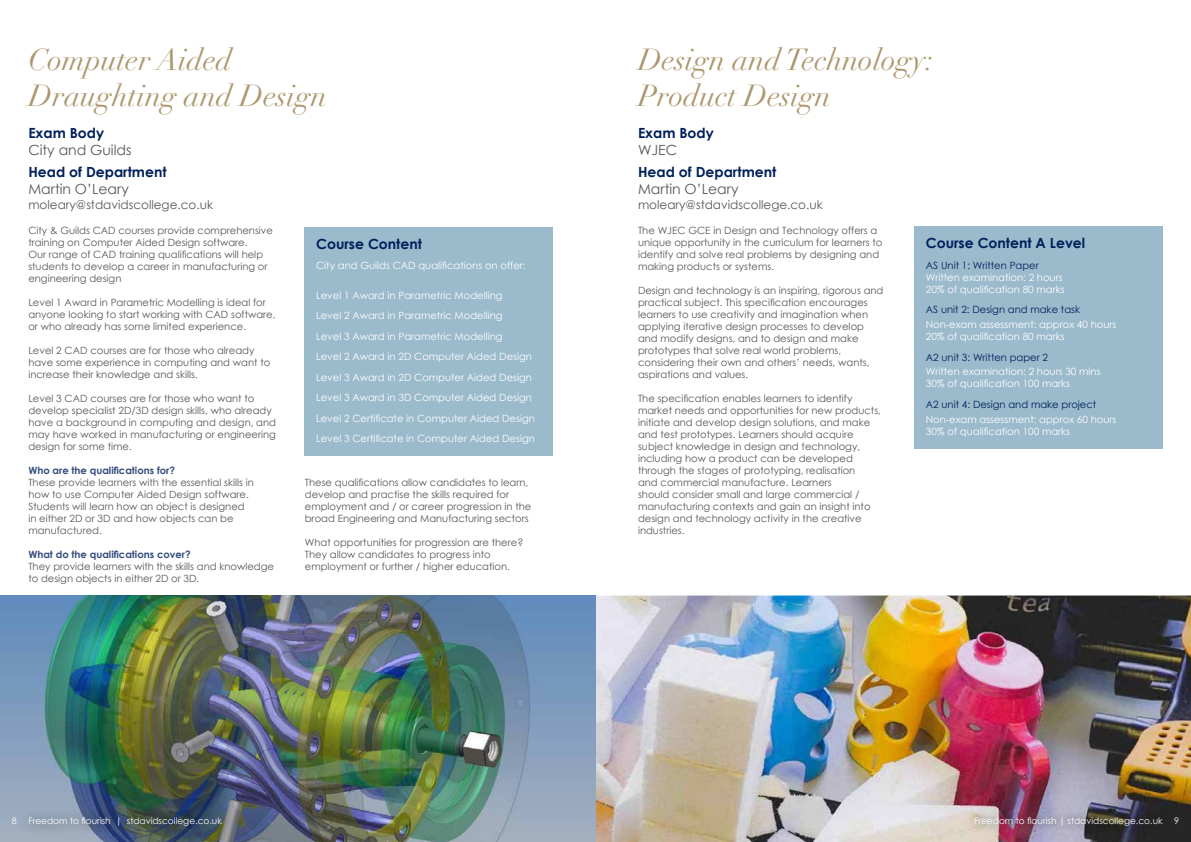
<style>
.page{position:relative;width:1191px;height:842px;background:#fff}
.page>*{position:absolute;margin:0;border:0;box-sizing:border-box;transform-origin:0 0}
.t1{font:italic 30px/36px "Didot LT Pro";color:#ad976e}
.t2{font:700 14px "Century Gothic";color:#00205c}
.t3{font:14px "Century Gothic";color:#575756}
.t4{font:12px "Century Gothic";color:#575756}
.t5{font:10px/12px "Century Gothic";color:#575756}
.t6{font:10px/20.5px "Century Gothic";color:#fff}
.t7{font:10px "Century Gothic";color:#00205c}
.t8{font:700 10px "Century Gothic";color:#334c7c}
.t9{font:9px "Century Gothic";color:#fff}
</style>
<div class="page">
<img style="left:0;top:595px;width:1191px;height:247px">
<div style="left:914px;top:226px;width:248px;height:223px;background:#9bbacc"></div>
<div style="left:305px;top:227px;width:248px;height:229px;background:#9bbacc"></div>
<div style="left:965px;top:809px;width:205px;height:26px;background:#000;opacity:.75"></div>
<div style="left:17px;top:806px;width:215px;height:31px;background:#000;opacity:.75"></div>
<h1 class="t1" style="left:28px;top:42px;width:300px">Computer Aided<br>Draughting and Design</h1>
<h2 class="t2" style="left:28px;top:122px;width:77px">Exam Body</h2>
<h2 class="t3" style="left:28px;top:140px;width:105px">City and Guilds</h2>
<h2 class="t2" style="left:28px;top:162px;width:140px">Head of Department</h2>
<h2 class="t3" style="left:28px;top:179px;width:102px">Martin O’Leary</h2>
<p class="t4" style="left:28px;top:196px;width:186px">moleary@stdavidscollege.co.uk</p>
<p class="t5" style="left:28px;top:225px;width:246px">City &amp; Guilds CAD courses provide comprehensive training on Computer Aided Design software.<br>Our range of CAD training qualifications will help students to develop a career in manufacturing or engineering design</p>
<p class="t5" style="left:28px;top:297px;width:249px">Level 1 Award in Parametric Modelling is ideal for anyone looking to start working with CAD software, or who already has some limited experience.</p>
<p class="t5" style="left:28px;top:345px;width:243px">Level 2 CAD courses are for those who already have some experience in computing and want to increase their knowledge and skills.</p>
<p class="t5" style="left:28px;top:393px;width:249px">Level 3 CAD courses are for those who want to develop specialist 2D/3D design skills, who already have a background in computing and design, and may have worked in manufacturing or engineering design for some time.</p>
<p class="t8" style="left:28px;top:463px;width:148px">Who are the qualifications for?</p>
<p class="t5" style="left:28px;top:477px;width:227px">These provide learners with the essential skills in how to use Computer Aided Design software.<br>Students will learn how an object is designed in either 2D or 3D and how objects can be manufactured.</p>
<p class="t8" style="left:28px;top:547px;width:164px">What do the qualifications cover?</p>
<p class="t5" style="left:28px;top:561px;width:247px">They provide learners with the skills and knowledge to design objects in either 2D or 3D.</p>
<h2 class="t2" style="left:316px;top:233px;width:107px">Course Content</h2>
<p class="t6" style="left:316px;top:255px;width:211px">City and Guilds CAD qualifications on offer:</p>
<p class="t6" style="left:316px;top:285px;width:220px">Level 1 Award in Parametric Modelling<br>Level 2 Award in Parametric Modelling<br>Level 3 Award in Parametric Modelling<br>Level 2 Award in 2D Computer Aided Design Level 3 Award in 2D Computer Aided Design Level 3 Award in 3D Computer Aided Design Level 2 Certificate in Computer Aided Design Level 3 Certificate in Computer Aided Design</p>
<p class="t5" style="left:305px;top:476px;width:228px">These qualifications allow candidates to learn, develop and practise the skills required for employment and / or career progression in the broad Engineering and Manufacturing sectors</p>
<p class="t5" style="left:305px;top:536px;width:220px">What opportunities for progression are there?<br>They allow candidates to progress into employment or further / higher education.</p>
<h1 class="t1" style="left:638px;top:42px;width:297px">Design and Technology:<br>Product Design</h1>
<h2 class="t2" style="left:638px;top:122px;width:77px">Exam Body</h2>
<h2 class="t3" style="left:638px;top:140px;width:41px">WJEC</h2>
<h2 class="t2" style="left:638px;top:162px;width:140px">Head of Department</h2>
<h2 class="t3" style="left:638px;top:179px;width:102px">Martin O’Leary</h2>
<p class="t4" style="left:638px;top:196px;width:186px">moleary@stdavidscollege.co.uk</p>
<p class="t5" style="left:638px;top:224px;width:246px">The WJEC GCE in Design and Technology offers a unique opportunity in the curriculum for learners to identify and solve real problems by designing and making products or systems.</p>
<p class="t5" style="left:638px;top:284px;width:247px">Design and technology is an inspiring, rigorous and practical subject. This specification encourages learners to use creativity and imagination when applying iterative design processes to develop and modify designs, and to design and make prototypes that solve real world problems, considering their own and others’ needs, wants, aspirations and values.</p>
<p class="t5" style="left:638px;top:392px;width:244px">The specification enables learners to identify market needs and opportunities for new products, initiate and develop design solutions, and make and test prototypes. Learners should acquire subject knowledge in design and technology, including how a product can be developed through the stages of prototyping, realisation<br>and commercial manufacture. Learners<br>should consider small and large commercial / manufacturing contexts and gain an insight into design and technology activity in the creative industries.</p>
<h2 class="t2" style="left:926px;top:232px;width:161px">Course Content A Level</h2>
<p class="t7" style="left:926px;top:258px;width:114px">AS Unit 1: Written Paper</p>
<p class="t6" style="left:926px;top:271px;width:140px;line-height:12px">Written examination: 2 hours<br>20% of qualification 80 marks</p>
<p class="t7" style="left:926px;top:303px;width:156px">AS unit 2: Design and make task</p>
<p class="t6" style="left:926px;top:318px;width:192px;line-height:12px">Non-exam assessment: approx 40 hours<br>20% of qualification 80 marks</p>
<p class="t7" style="left:926px;top:350px;width:124px">A2 unit 3: Written paper 2</p>
<p class="t6" style="left:926px;top:366px;width:176px;line-height:12px">Written examination: 2 hours 30 mins<br>30% of qualification 100 marks</p>
<p class="t7" style="left:926px;top:397px;width:172px">A2 unit 4: Design and make project</p>
<p class="t6" style="left:926px;top:413px;width:192px;line-height:12px">Non-exam assessment: approx 60 hours<br>30% of qualification 100 marks</p>
<p class="t9" style="left:12px;top:814px;width:6px">8</p>
<p class="t9" style="left:28px;top:814px;width:195px">Freedom to flourish | stdavidscollege.co.uk</p>
<p class="t9" style="left:974px;top:814px;width:190px">Freedom to flourish | stdavidscollege.co.uk</p>
<p class="t9" style="left:1174px;top:814px;width:6px">9</p>
</div>
